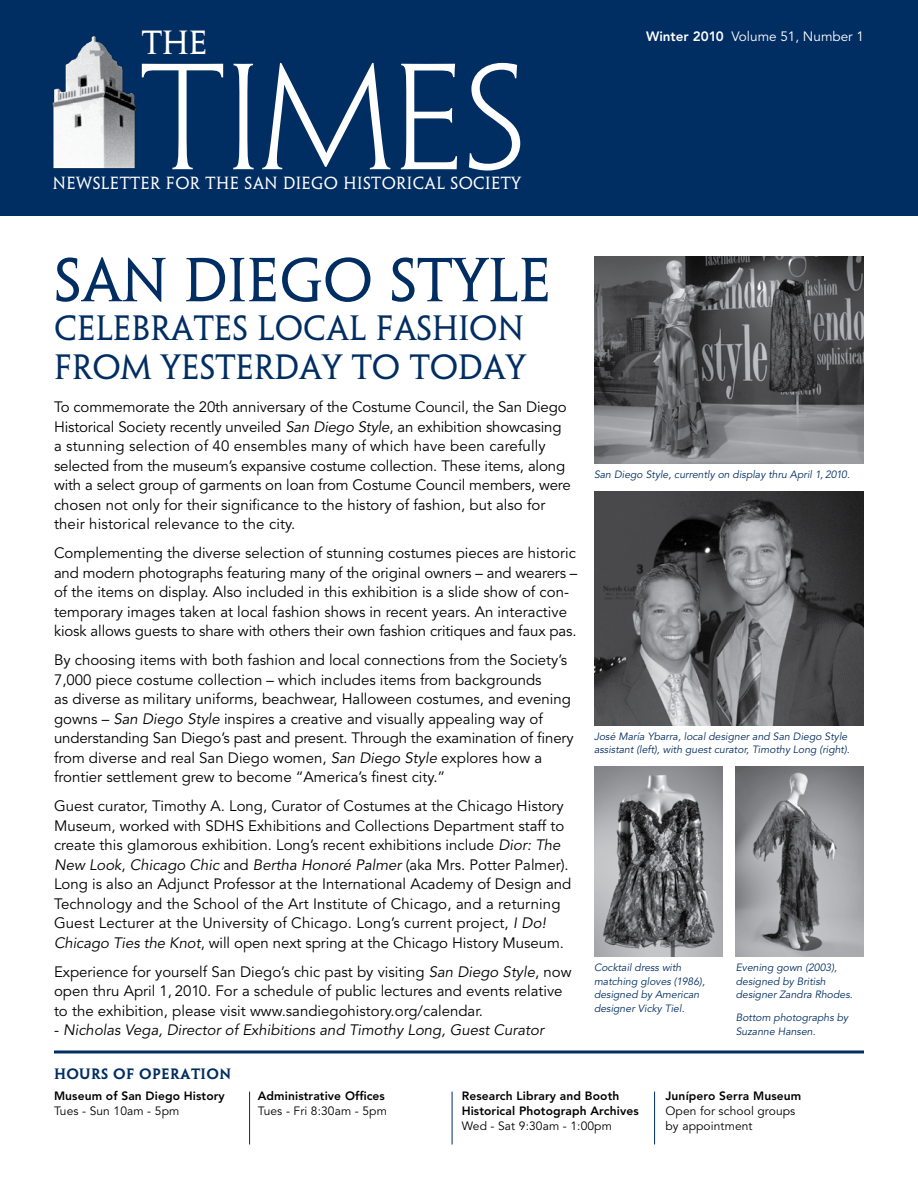
<style>
.page{position:relative;width:918px;height:1188px;background:#fff}
.page>*{position:absolute;margin:0;border:0;box-sizing:border-box;transform-origin:0 0}
.t1{font:300 135px "Penumbra Half Serif Std";letter-spacing:-.015em;color:#fff;scale:1.06 1}
.t2{font:55.5px "Penumbra MM 365 1000";color:#002d62}
.t3{font:31.5px/39px "Penumbra MM 365 1000";color:#002d62}
.t4{font:30px "Penumbra MM 365 1000";color:#fff;scale:1.06 1}
.t5{font:15.75px "Penumbra MM 365 1000";letter-spacing:.025em;color:#fff}
.t6{font:15px/19.5px "Avenir";color:#000}
.t7{font:italic 15px "Avenir";color:#000}
.t8{font:13.5px "Avenir";color:#fff}
.t9{font:13.5px "Penumbra MM 585 1000";letter-spacing:.025em;color:#002d62}
.t10{font:800 12px/15px "Avenir";letter-spacing:.01em;color:#000}
.t11{font:12px/15px "Avenir";letter-spacing:.01em;color:#000}
.t12{font:italic 10.5px/13.5px "Avenir";color:#002d62}
.s1{font-weight:800}
.s2{font-style:italic}
.s3{font-style:normal}
</style>
<div class="page">
<div style="left:0;top:0;width:918px;height:216px;background:#002d62"></div>
<img style="left:594px;top:256px;width:270px;height:208px">
<img style="left:594px;top:491px;width:270px;height:234px">
<img style="left:594px;top:767px;width:128px;height:189px">
<img style="left:736px;top:767px;width:128px;height:189px">
<img style="left:52px;top:35px;width:85px;height:134px">
<hr style="left:54px;top:1050px;width:810px;height:3px;background:#002d62">
<hr style="left:249px;top:1092px;width:1px;height:53px;background:#002d62">
<hr style="left:452px;top:1092px;width:1px;height:53px;background:#002d62">
<hr style="left:654px;top:1092px;width:1px;height:53px;background:#002d62">
<h3 class="t4" style="left:142px;top:26px;width:64px">THE</h3>
<h1 class="t1" style="left:141px;top:41px;width:366px">TIMES</h1>
<p class="t5" style="left:53px;top:174px;width:470px">NEWSLETTER FOR THE SAN DIEGO HISTORICAL SOCIETY</p>
<p class="t8" style="left:646px;top:28px;width:219px"><span class="s1">Winter 2010</span> Volume 51, Number 1</p>
<h2 class="t2" style="left:54px;top:249px;width:499px">SAN DIEGO STYLE</h2>
<h3 class="t3" style="left:54px;top:309px;width:473px">CELEBRATES LOCAL FASHION<br>FROM YESTERDAY TO TODAY</h3>
<p class="t6" style="left:54px;top:398px;width:518px">To commemorate the 20th anniversary of the Costume Council, the San Diego Historical Society recently unveiled <span class="s2">San Diego Style</span>, an exhibition showcasing a stunning selection of 40 ensembles many of which have been carefully selected from the museum’s expansive costume collection. These items, along with a select group of garments on loan from Costume Council members, were chosen not only for their significance to the history of fashion, but also for their historical relevance to the city.</p>
<p class="t6" style="left:54px;top:544px;width:525px">Complementing the diverse selection of stunning costumes pieces are historic and modern photographs featuring many of the original owners – and wearers – of the items on display. Also included in this exhibition is a slide show of con&shy;temporary images taken at local fashion shows in recent years. An interactive kiosk allows guests to share with others their own fashion critiques and faux pas.</p>
<p class="t6" style="left:54px;top:651px;width:521px">By choosing items with both fashion and local connections from the Society’s 7,000 piece costume collection – which includes items from backgrounds<br>as diverse as military uniforms, beachwear, Halloween costumes, and evening gowns – <span class="s2">San Diego Style</span> inspires a creative and visually appealing way of understanding San Diego’s past and present. Through the examination of finery from diverse and real San Diego women, <span class="s2">San Diego Style</span> explores how a frontier settlement grew to become “America’s finest city.”</p>
<p class="t6" style="left:54px;top:797px;width:519px">Guest curator, Timothy A. Long, Curator of Costumes at the Chicago History Museum, worked with SDHS Exhibitions and Collections Department staff to create this glamorous exhibition. Long’s recent exhibitions include <span class="s2">Dior: The New Look</span>, <span class="s2">Chicago Chic</span> and <span class="s2">Bertha Honoré Palmer</span> (aka Mrs. Potter Palmer).<br>Long is also an Adjunct Professor at the International Academy of Design and Technology and the School of the Art Institute of Chicago, and a returning Guest Lecturer at the University of Chicago. Long’s current project, <span class="s2">I Do!<br>Chicago Ties the Knot</span>, will open next spring at the Chicago History Museum.</p>
<p class="t6" style="left:54px;top:962px;width:519px">Experience for yourself San Diego’s chic past by visiting <span class="s2">San Diego Style</span>, now open thru April 1, 2010. For a schedule of public lectures and events relative to the exhibition, please visit www.sandiegohistory.org/calendar.</p>
<p class="t7" style="left:54px;top:1021px;width:492px"><span class="s3">-</span> Nicholas Vega, Director of Exhibitions and Timothy Long, Guest Curator</p>
<p class="t9" style="left:54px;top:1066px;width:179px">HOURS OF OPERATION</p>
<p class="t10" style="left:54px;top:1088px;width:172px">Museum of San Diego History</p>
<p class="t11" style="left:54px;top:1104px;width:127px">Tues - Sun 10am - 5pm</p>
<p class="t12" style="left:594px;top:468px;width:258px">San Diego Style, currently on display thru April 1, 2010.</p>
<p class="t12" style="left:594px;top:729px;width:257px">José María Ybarra, local designer and San Diego Style assistant (left), with guest curator, Timothy Long (right).</p>
<p class="t12" style="left:594px;top:961px;width:112px">Cocktail dress with matching gloves (1986), designed by American designer Vicky Tiel.</p>
<p class="t12" style="left:736px;top:961px;width:119px">Evening gown (2003), designed by British designer Zandra Rhodes.</p>
<p class="t12" style="left:736px;top:1011px;width:114px">Bottom photographs by<br>Suzanne Hansen.</p>
<p class="t10" style="left:258px;top:1088px;width:129px">Administrative Offices</p>
<p class="t11" style="left:258px;top:1104px;width:131px">Tues - Fri 8:30am - 5pm</p>
<p class="t10" style="left:462px;top:1088px;width:179px">Research Library and Booth<br>Historical Photograph Archives</p>
<p class="t11" style="left:462px;top:1119px;width:152px">Wed - Sat 9:30am - 1:00pm</p>
<p class="t10" style="left:666px;top:1088px;width:137px">Junípero Serra Museum</p>
<p class="t11" style="left:666px;top:1104px;width:131px">Open for school groups by appointment</p>
</div>
